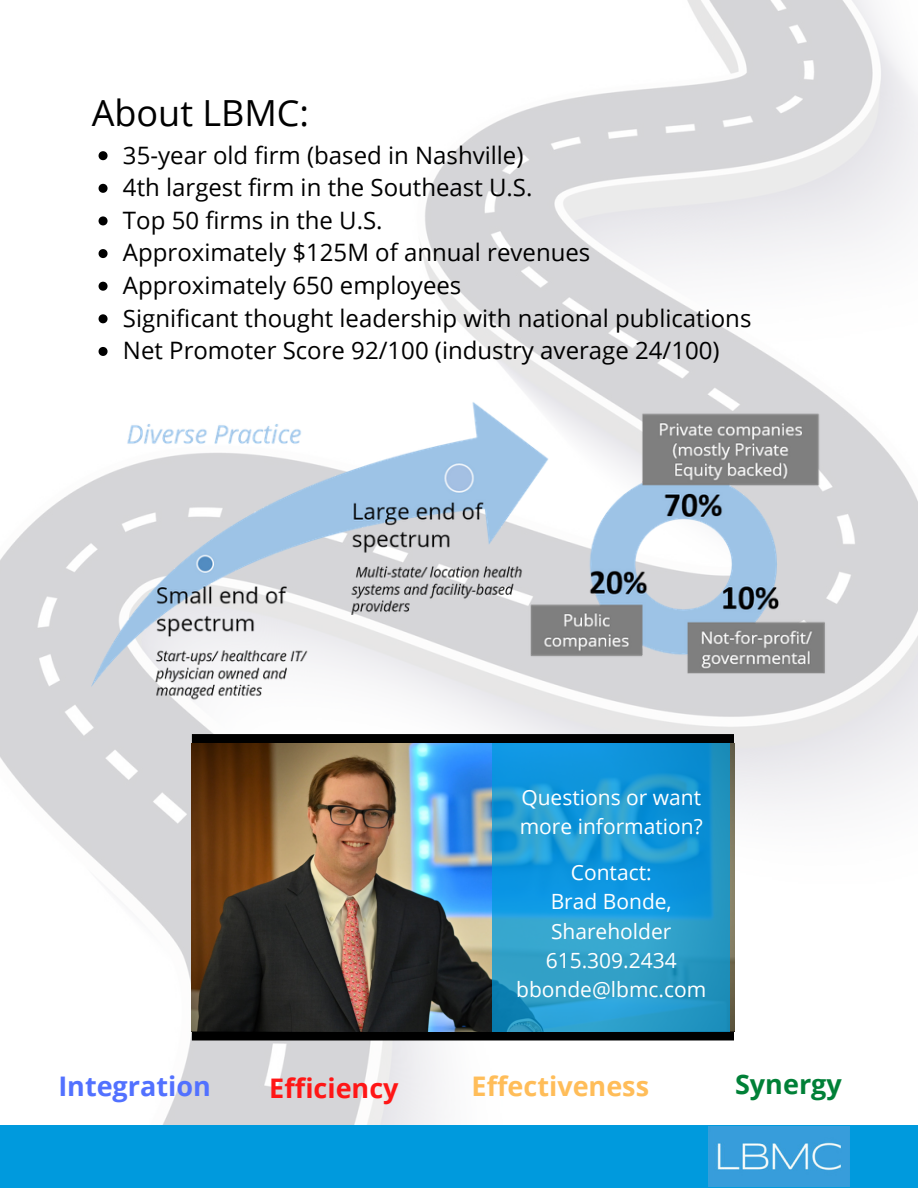
<style>
.page{position:relative;width:918px;height:1188px;background:#fff}
.page>*{position:absolute;margin:0;border:0;box-sizing:border-box;transform-origin:0 0}
.t1{font:36px "Open Sans";color:#000}
.t2{font:700 27px "Open Sans";color:#ffbd59}
.t3{font:700 27px "Open Sans";color:#5271ff}
.t4{font:700 27px "Open Sans";color:#ff1616}
.t5{font:700 27px "Open Sans";color:#008037}
.t6{font:24px/32.7px "Open Sans";color:#000}
.t7{font:21px/29.1px "Open Sans";color:#fff}
</style>
<div class="page">
<img style="left:0;top:0;width:918px;height:1125px">
<div style="left:0;top:1125px;width:918px;height:63px;background:#009add"></div>
<img style="left:709px;top:1126px;width:141px;height:61px">
<svg style="left:192px;top:734px;width:542px;height:9px;background:#010101"></svg>
<svg style="left:192px;top:1031px;width:542px;height:10px;background:#0f1417"></svg>
<img style="left:192px;top:743px;width:542px;height:288px">
<svg style="left:492px;top:743px;width:238px;height:288px;background:#1e99d2"></svg>
<img style="left:92px;top:398px;width:734px;height:311px">
<svg style="left:99px;top:151px;width:9px;height:9px"></svg>
<svg style="left:99px;top:184px;width:9px;height:9px"></svg>
<svg style="left:99px;top:216px;width:9px;height:9px"></svg>
<svg style="left:99px;top:249px;width:9px;height:9px"></svg>
<svg style="left:99px;top:282px;width:9px;height:9px"></svg>
<svg style="left:99px;top:314px;width:9px;height:9px"></svg>
<svg style="left:99px;top:347px;width:9px;height:9px"></svg>
<h1 class="t1" style="left:92px;top:88px;width:219px">About LBMC:</h1>
<p class="t6" style="left:123px;top:138px;width:630px">35-year old firm (based in Nashville)<br>4th largest firm in the Southeast U.S.<br>Top 50 firms in the U.S.<br>Approximately $125M of annual revenues Approximately 650 employees<br>Significant thought leadership with national publications Net Promoter Score 92/100 (industry average 24/100)</p>
<p class="t7" style="left:520px;top:782px;width:185px">Questions or want more information?</p>
<p class="t7" style="left:516px;top:858px;width:192px;text-align:center">Contact:<br>Brad Bonde,<br>Shareholder<br>615.309.2434 bbonde@lbmc.com</p>
<p class="t3" style="left:58px;top:1067px;width:154px">Integration</p>
<p class="t4" style="left:269px;top:1069px;width:131px">Efficiency</p>
<p class="t2" style="left:472px;top:1067px;width:179px">Effectiveness</p>
<p class="t5" style="left:735px;top:1065px;width:108px">Synergy</p>
</div>
